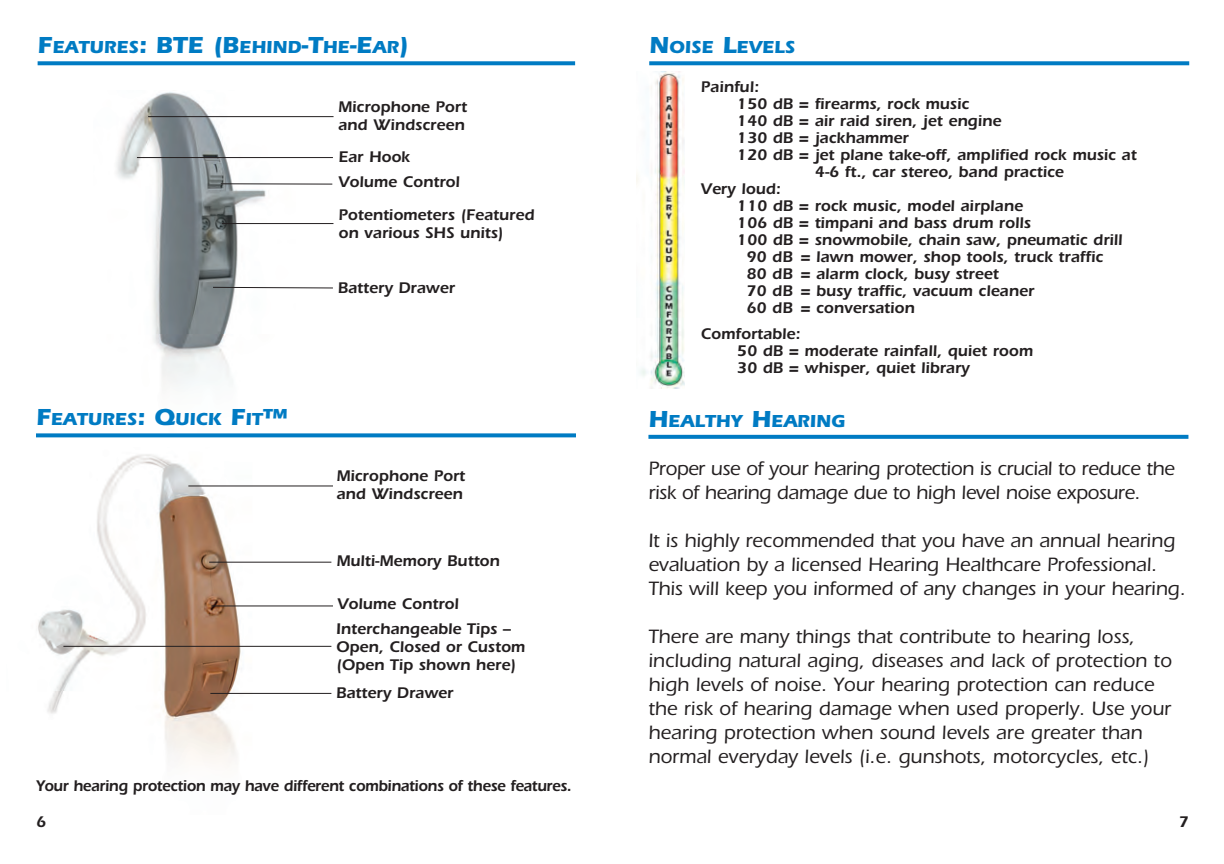
<style>
.page{position:relative;width:1224px;height:864px;background:#fff}
.page>*{position:absolute;margin:0;border:0;box-sizing:border-box;transform-origin:0 0}
.t1{font:500 20px/24px "ITC Eras Std";color:#231f20}
.t2{font:500 20px/24px "ITC Eras Std";letter-spacing:-.02em;color:#231f20}
.t3{font:700 18px "ITC Eras Std";color:#007bc3}
.t4{font:600 16px/18px "ITC Eras Std";color:#231f20}
.t5{font:600 16px "ITC Eras Std";letter-spacing:-.02em;color:#231f20;scale:.95 1}
.s1{font-size:24px}
</style>
<div class="page">
<img style="left:116px;top:92px;width:180px;height:293px">
<svg style="left:648px;top:435px;width:540px;height:4px;background:#0a80c5"></svg>
<svg style="left:38px;top:61px;width:537px;height:4px;background:#1284c7"></svg>
<svg style="left:649px;top:61px;width:540px;height:4px;background:#1284c7"></svg>
<svg style="left:36px;top:433px;width:540px;height:4px;background:#1887c8"></svg>
<hr style="left:137px;top:157px;width:196px;height:1px;background:#231f20">
<hr style="left:221px;top:183px;width:111px;height:2px;background:#231f20">
<hr style="left:222px;top:223px;width:111px;height:1px;background:#231f20">
<svg style="left:212px;top:286px;width:121px;height:3px"></svg>
<img style="left:38px;top:454px;width:219px;height:309px">
<hr style="left:148px;top:116px;width:186px;height:1px;background:#231f20">
<hr style="left:188px;top:485px;width:145px;height:1px;background:#231f20">
<hr style="left:209px;top:562px;width:122px;height:1px;background:#231f20">
<hr style="left:212px;top:605px;width:121px;height:1px;background:#231f20">
<hr style="left:63px;top:646px;width:268px;height:1px;background:#231f20">
<hr style="left:210px;top:693px;width:121px;height:1px;background:#231f20">
<img style="left:636px;top:71px;width:49px;height:317px">
<p class="t3" style="left:38px;top:37px;width:135px"><span class="s1">F</span>EATURES<span class="s1">: BTE</span></p>
<p class="t3" style="left:213px;top:37px;width:197px"><span class="s1">(B</span>EHIND<span class="s1">-T</span>HE<span class="s1">-E</span>AR<span class="s1">)</span></p>
<p class="t3" style="left:649px;top:37px;width:147px"><span class="s1">N</span>OISE <span class="s1">L</span>EVELS</p>
<p class="t4" style="left:338px;top:98px;width:130px">Microphone Port and Windscreen</p>
<p class="t4" style="left:338px;top:145px;width:123px;line-height:24.6px">Ear Hook<br>Volume Control</p>
<p class="t4" style="left:338px;top:206px;width:198px">Potentiometers (Featured on various SHS units)</p>
<p class="t3" style="left:36px;top:409px;width:252px"><span class="s1">F</span>EATURES<span class="s1">: Q</span>UICK <span class="s1">F</span>IT<span class="s1">™</span></p>
<p class="t4" style="left:338px;top:279px;width:119px">Battery Drawer</p>
<p class="t4" style="left:336px;top:467px;width:130px">Microphone Port and Windscreen</p>
<p class="t4" style="left:337px;top:552px;width:165px">Multi-Memory Button</p>
<p class="t4" style="left:338px;top:595px;width:123px">Volume Control</p>
<p class="t4" style="left:336px;top:619px;width:191px">Interchangeable Tips –<br>Open, Closed or Custom (Open Tip shown here)</p>
<p class="t4" style="left:336px;top:684px;width:119px">Battery Drawer</p>
<p class="t5" style="left:36px;top:776px;width:565px">Your hearing protection may have different combinations of these features.</p>
<p class="t4" style="left:36px;top:813px;width:12px">6</p>
<p class="t4" style="left:701px;top:78px;width:60px">Painful:</p>
<p class="t4" style="left:737px;top:95px;width:234px">150 dB = firearms, rock music</p>
<p class="t4" style="left:737px;top:112px;width:266px">140 dB = air raid siren, jet engine</p>
<p class="t4" style="left:737px;top:129px;width:173px">130 dB = jackhammer</p>
<p class="t4" style="left:737px;top:146px;width:401px">120 dB = jet plane take-off, amplified rock music at</p>
<p class="t4" style="left:815px;top:163px;width:251px">4-6 ft., car stereo, band practice</p>
<p class="t4" style="left:701px;top:180px;width:82px">Very loud:</p>
<p class="t4" style="left:737px;top:197px;width:288px">110 dB = rock music, model airplane</p>
<p class="t4" style="left:737px;top:214px;width:296px">106 dB = timpani and bass drum rolls</p>
<p class="t4" style="left:737px;top:231px;width:387px">100 dB = snowmobile, chain saw, pneumatic drill</p>
<p class="t4" style="left:746px;top:248px;width:358px">90 dB = lawn mower, shop tools, truck traffic</p>
<p class="t4" style="left:746px;top:265px;width:254px">80 dB = alarm clock, busy street</p>
<p class="t4" style="left:746px;top:282px;width:289px">70 dB = busy traffic, vacuum cleaner</p>
<p class="t4" style="left:746px;top:299px;width:170px">60 dB = conversation</p>
<p class="t4" style="left:737px;top:325px;width:298px;line-height:17px;text-indent:-36px">Comfortable:<br>50 dB = moderate rainfall, quiet room<br>30 dB = whisper, quiet library</p>
<p class="t3" style="left:648px;top:410px;width:198px"><span class="s1">H</span>EALTHY <span class="s1">H</span>EARING</p>
<p class="t2" style="left:648px;top:456px;width:528px">Proper use of your hearing protection is crucial to reduce the risk of hearing damage due to high level noise exposure.</p>
<p class="t1" style="left:648px;top:528px;width:539px">It is highly recommended that you have an annual hearing evaluation by a licensed Hearing Healthcare Professional.<br>This will keep you informed of any changes in your hearing.</p>
<p class="t1" style="left:648px;top:624px;width:525px">There are many things that contribute to hearing loss, including natural aging, diseases and lack of protection to high levels of noise. Your hearing protection can reduce the risk of hearing damage when used properly. Use your hearing protection when sound levels are greater than normal everyday levels (i.e. gunshots, motorcycles, etc.)</p>
<p class="t4" style="left:1179px;top:813px;width:12px">7</p>
</div>
